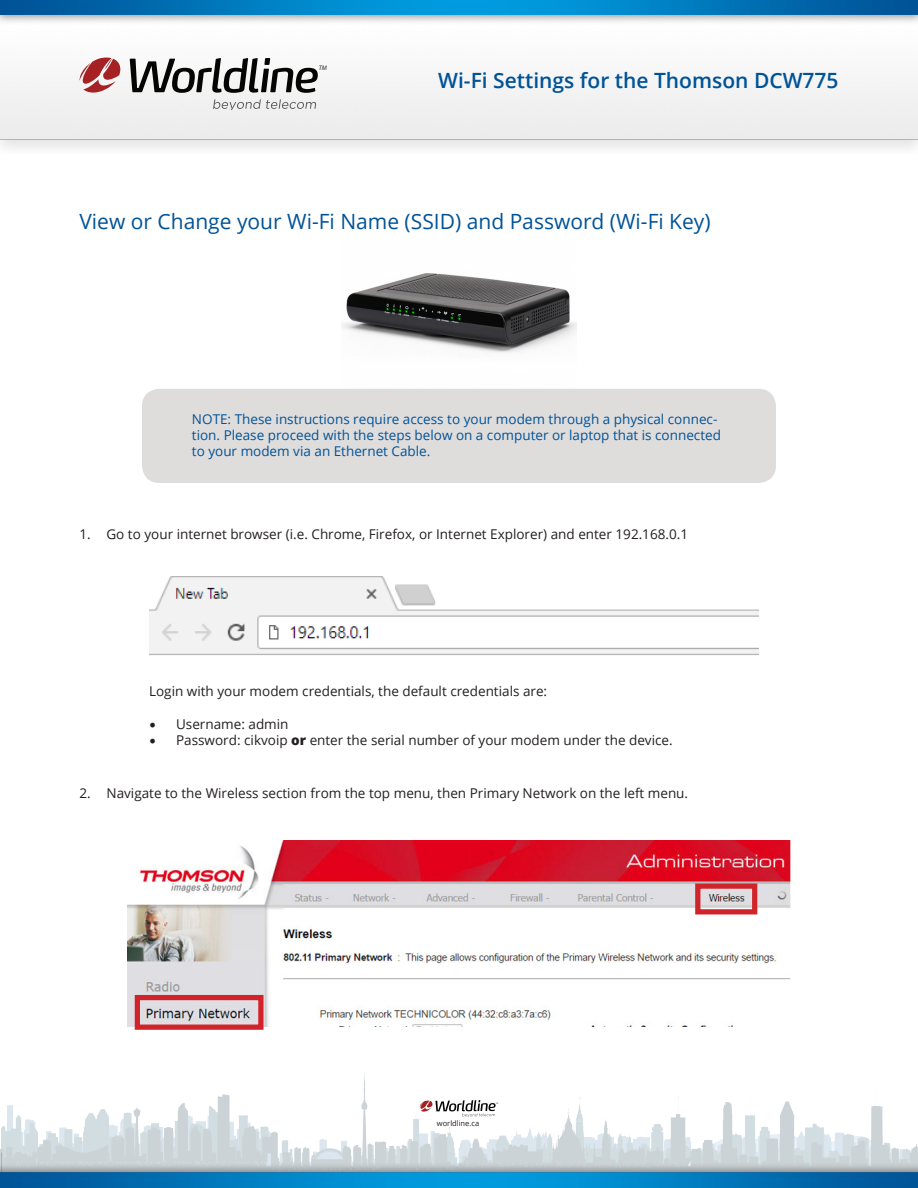
<style>
.page{position:relative;width:918px;height:1188px;background:#fff}
.page>*{position:absolute;margin:0;border:0;box-sizing:border-box;transform-origin:0 0}
.t1{font:21px "Open Sans";color:#005397}
.t2{font:600 21px "Open Sans";color:#005397}
.t3{font:13.5px "Open Sans";color:#231f20}
.t4{font:13.5px/16.2px "Open Sans";color:#005397}
.t5{font:7.5px "Open Sans";color:#231f20}
.t6{font:italic 6.6px "Myriad Pro";color:#231f20}
.s1{font-family:"Minion Pro";font-size:18px}
.s2{font-weight:800}
</style>
<div class="page">
<img style="left:0;top:1073px;width:918px;height:88px">
<img style="left:0;top:1161px;width:918px;height:27px">
<img style="left:0;top:0;width:918px;height:149px">
<svg style="left:213px;top:99px;width:103px;height:11px"></svg>
<svg style="left:80px;top:58px;width:41px;height:35px"></svg>
<svg style="left:130px;top:58px;width:188px;height:35px"></svg>
<img style="left:341px;top:273px;width:236px;height:80px">
<img style="left:149px;top:577px;width:609px;height:78px">
<div style="left:142px;top:389px;width:634px;height:94px;background:#dfdcdc;border-radius:17px"></div>
<img style="left:128px;top:841px;width:662px;height:185px">
<div style="left:695px;top:883px;width:62px;height:31px;border:5px solid #d1232a"></div>
<div style="left:135px;top:995px;width:129px;height:35px;border:5px solid #d1232a"></div>
<svg style="left:419px;top:1100px;width:79px;height:17px"></svg>
<p class="t6" style="left:319px;top:64px;width:10px">TM</p>
<h1 class="t2" style="left:438px;top:66px;width:402px">Wi-Fi Settings for the Thomson DCW775</h1>
<p class="t1" style="left:80px;top:207px;width:633px">View or Change your Wi-Fi Name (SSID) and Password (Wi-Fi Key)</p>
<p class="t4" style="left:192px;top:410px;width:531px">NOTE: These instructions require access to your modem through a physical connec&shy;tion. Please proceed with the steps below on a computer or laptop that is connected to your modem via an Ethernet Cable.</p>
<p class="t3" style="left:80px;top:525px;width:610px">1. Go to your internet browser (i.e. Chrome, Firefox, or Internet Explorer) and enter 192.168.0.1</p>
<p class="t3" style="left:149px;top:682px;width:400px">Login with your modem credentials, the default credentials are:</p>
<p class="t3" style="left:149px;top:715px;width:141px"><span class="s1">•</span> Username: admin</p>
<p class="t3" style="left:149px;top:731px;width:525px"><span class="s1">•</span> Password: cikvoip <span class="s2">or</span> enter the serial number of your modem under the device.</p>
<p class="t3" style="left:80px;top:783px;width:610px">2. Navigate to the Wireless section from the top menu, then Primary Network on the left menu.</p>
<p class="t5" style="left:437px;top:1118px;width:44px">worldline.ca</p>
</div>
